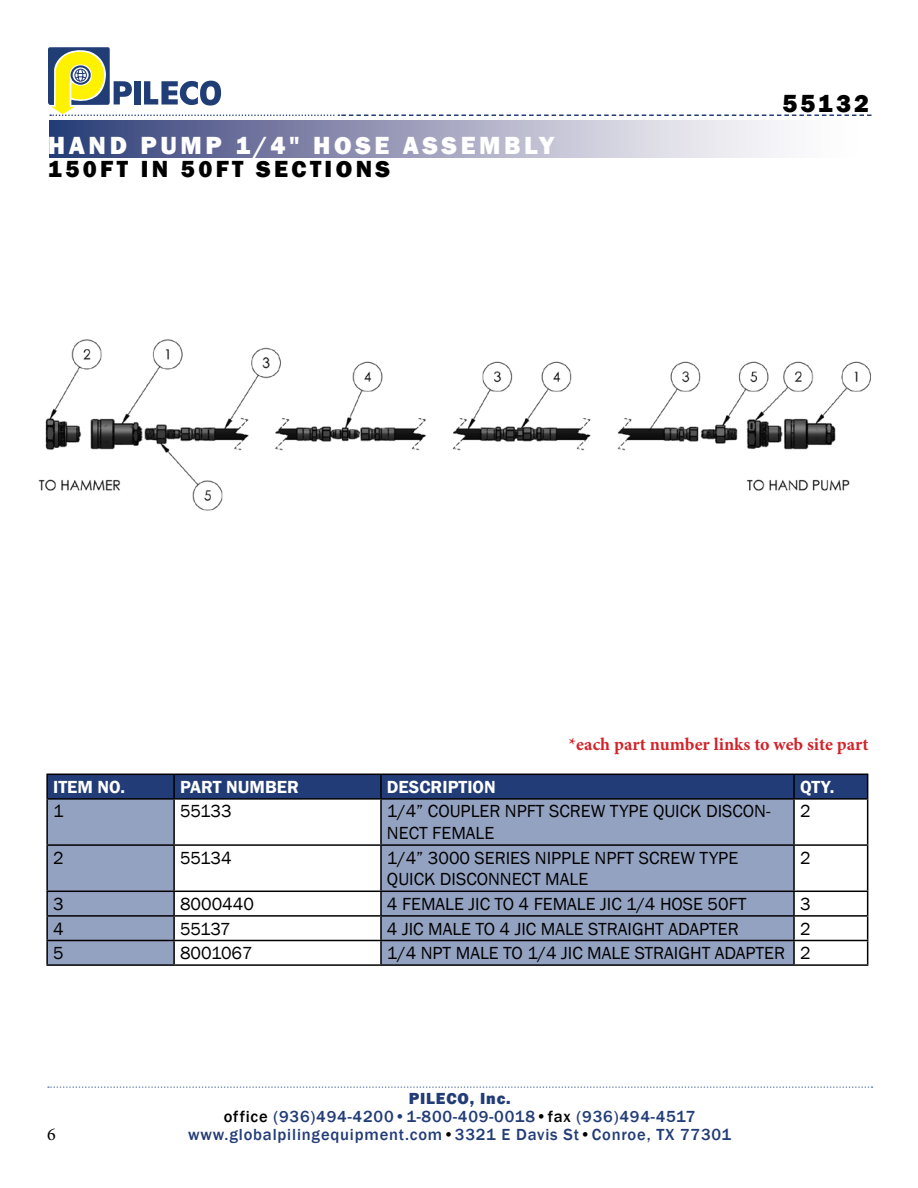
<style>
.page{position:relative;width:918px;height:1188px;background:#fff}
.page>*{position:absolute;margin:0;border:0;box-sizing:border-box;transform-origin:0 0}
.t1{font:800 25.5px "Franklin Gothic";letter-spacing:.14em;color:#fff}
.t2{font:800 25.5px "Franklin Gothic";letter-spacing:.12em;color:#000}
.t3{font:800 24px "Franklin Gothic";letter-spacing:.14em;color:#000}
.t4{font:18px/21.6px "Franklin Gothic";color:#000}
.t5{font:700 18px "Minion Pro";color:#d2232a}
.t6{font:600 18px "Franklin Gothic";color:#fff}
.t7{font:18px "Minion Pro";color:#000}
.t8{font:500 16.5px/18px "Franklin Gothic";letter-spacing:.05em;color:#223c77;text-align:center}
.s1{font-weight:800}
.s2{color:#000}
</style>
<div class="page">
<svg style="left:48px;top:1086px;width:825px;height:2px"></svg>
<svg style="left:49px;top:121px;width:734px;height:36px;background:#9a9dba"></svg>
<svg style="left:48px;top:47px;width:824px;height:69px"></svg>
<div style="left:134px;top:81px;width:7px;height:23px;background:#203d76"></div>
<img style="left:38px;top:339px;width:833px;height:172px">
<svg style="left:48px;top:800px;width:745px;height:164px;fill:#94a2c2"></svg>
<hr style="left:46px;top:774px;width:128px;height:1px;background:#000">
<hr style="left:46px;top:775px;width:2px;height:23px;background:#000">
<div style="left:47px;top:774px;width:821px;height:24px;background:#223c77"></div>
<hr style="left:46px;top:798px;width:128px;height:2px;background:#000">
<hr style="left:46px;top:800px;width:2px;height:44px;background:#000">
<hr style="left:174px;top:798px;width:207px;height:2px;background:#000">
<hr style="left:173px;top:800px;width:2px;height:44px;background:#000">
<hr style="left:381px;top:798px;width:413px;height:2px;background:#000">
<hr style="left:380px;top:800px;width:2px;height:44px;background:#000">
<hr style="left:794px;top:798px;width:74px;height:2px;background:#000">
<hr style="left:793px;top:800px;width:2px;height:44px;background:#000">
<hr style="left:867px;top:800px;width:1px;height:44px;background:#000">
<hr style="left:46px;top:844px;width:128px;height:2px;background:#000">
<hr style="left:46px;top:846px;width:2px;height:45px;background:#000">
<hr style="left:174px;top:844px;width:207px;height:2px;background:#000">
<hr style="left:173px;top:846px;width:2px;height:45px;background:#000">
<hr style="left:381px;top:844px;width:413px;height:2px;background:#000">
<hr style="left:380px;top:846px;width:2px;height:45px;background:#000">
<hr style="left:794px;top:844px;width:74px;height:2px;background:#000">
<hr style="left:793px;top:846px;width:2px;height:45px;background:#000">
<hr style="left:867px;top:846px;width:1px;height:45px;background:#000">
<hr style="left:46px;top:891px;width:128px;height:1px;background:#000">
<hr style="left:46px;top:892px;width:2px;height:23px;background:#000">
<hr style="left:174px;top:891px;width:207px;height:1px;background:#000">
<hr style="left:173px;top:892px;width:2px;height:23px;background:#000">
<hr style="left:381px;top:891px;width:413px;height:1px;background:#000">
<hr style="left:380px;top:892px;width:2px;height:23px;background:#000">
<hr style="left:794px;top:891px;width:74px;height:1px;background:#000">
<hr style="left:793px;top:892px;width:2px;height:23px;background:#000">
<hr style="left:46px;top:915px;width:128px;height:2px;background:#000">
<hr style="left:46px;top:917px;width:2px;height:23px;background:#000">
<hr style="left:174px;top:915px;width:207px;height:2px;background:#000">
<hr style="left:173px;top:917px;width:2px;height:23px;background:#000">
<hr style="left:381px;top:915px;width:413px;height:2px;background:#000">
<hr style="left:380px;top:917px;width:2px;height:23px;background:#000">
<hr style="left:794px;top:915px;width:74px;height:2px;background:#000">
<hr style="left:793px;top:917px;width:2px;height:23px;background:#000">
<hr style="left:46px;top:940px;width:128px;height:1px;background:#000">
<hr style="left:46px;top:941px;width:2px;height:23px;background:#000">
<hr style="left:174px;top:940px;width:207px;height:1px;background:#000">
<hr style="left:173px;top:941px;width:2px;height:23px;background:#000">
<hr style="left:381px;top:940px;width:413px;height:1px;background:#000">
<hr style="left:380px;top:941px;width:2px;height:23px;background:#000">
<hr style="left:794px;top:940px;width:74px;height:1px;background:#000">
<hr style="left:793px;top:941px;width:2px;height:23px;background:#000">
<svg style="left:867px;top:892px;width:1px;height:72px"></svg>
<hr style="left:46px;top:964px;width:128px;height:2px;background:#000">
<hr style="left:174px;top:964px;width:207px;height:2px;background:#000">
<hr style="left:381px;top:964px;width:413px;height:2px;background:#000">
<hr style="left:794px;top:964px;width:74px;height:2px;background:#000">
<h1 class="t1" style="left:48px;top:129px;width:508px">HAND PUMP 1/4" HOSE ASSEMBLY</h1>
<h2 class="t3" style="left:48px;top:153px;width:344px">150FT IN 50FT SECTIONS</h2>
<h1 class="t2" style="left:782px;top:87px;width:88px">55132</h1>
<p class="t5" style="left:569px;top:732px;width:301px">*each part number links to web site part</p>
<p class="t6" style="left:53px;top:776px;width:74px">ITEM NO.</p>
<p class="t6" style="left:180px;top:776px;width:120px">PART NUMBER</p>
<p class="t6" style="left:387px;top:776px;width:110px">DESCRIPTION</p>
<p class="t6" style="left:800px;top:776px;width:36px">QTY.</p>
<p class="t4" style="left:53px;top:801px;width:12px">1</p>
<p class="t4" style="left:180px;top:801px;width:53px">55133</p>
<p class="t4" style="left:387px;top:801px;width:385px">1/4” COUPLER NPFT SCREW TYPE QUICK DISCON-<br>NECT FEMALE</p>
<p class="t4" style="left:800px;top:801px;width:12px">2</p>
<p class="t4" style="left:53px;top:847px;width:12px">2</p>
<p class="t4" style="left:180px;top:847px;width:53px">55134</p>
<p class="t4" style="left:387px;top:847px;width:353px">1/4” 3000 SERIES NIPPLE NPFT SCREW TYPE<br>QUICK DISCONNECT MALE</p>
<p class="t4" style="left:800px;top:847px;width:12px">2</p>
<p class="t4" style="left:53px;top:893px;width:12px">3</p>
<p class="t4" style="left:180px;top:893px;width:75px">8000440</p>
<p class="t4" style="left:387px;top:893px;width:361px">4 FEMALE JIC TO 4 FEMALE JIC 1/4 HOSE 50FT</p>
<p class="t4" style="left:800px;top:893px;width:12px">3</p>
<p class="t4" style="left:53px;top:918px;width:12px">4</p>
<p class="t4" style="left:180px;top:918px;width:52px">55137</p>
<p class="t4" style="left:387px;top:918px;width:353px">4 JIC MALE TO 4 JIC MALE STRAIGHT ADAPTER</p>
<p class="t4" style="left:800px;top:918px;width:12px">2</p>
<p class="t4" style="left:53px;top:943px;width:12px">5</p>
<p class="t4" style="left:180px;top:943px;width:74px">8001067</p>
<p class="t4" style="left:387px;top:943px;width:425px">1/4 NPT MALE TO 1/4 JIC MALE STRAIGHT ADAPTER 2</p>
<p class="t8" style="left:224px;top:1089px;width:473px"><span class="s1">PILECO, Inc.<br></span><span class="s2">office</span> (936)494-4200•1-800-409-0018<span class="s2">•fax</span> (936)494-4517</p>
<p class="t7" style="left:47px;top:1122px;width:10px">6</p>
<p class="t8" style="left:188px;top:1125px;width:545px">www.globalpilingequipment.com<span class="s2">•</span>3321 E Davis St<span class="s2">•</span>Conroe, TX 77301</p>
</div>
